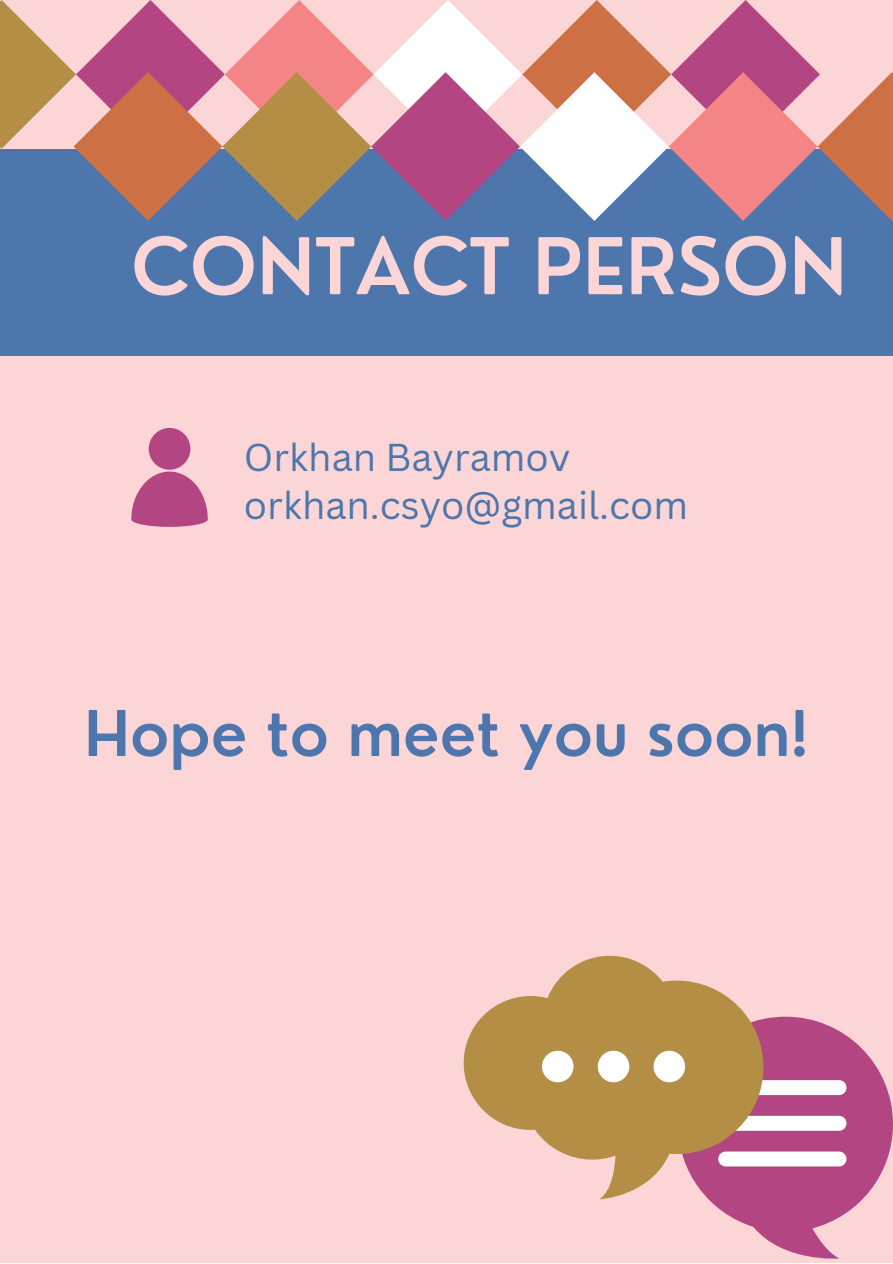
<style>
.page{position:relative;width:893px;height:1264px;background:#fff}
.page>*{position:absolute;margin:0;border:0;box-sizing:border-box;transform-origin:0 0}
.t1{font:600 76.05px "Nourd";color:#fcd6d6}
.t2{font:600 61.35px "Nourd";color:#4d76ad}
.t3{font:37.8px/48.2px "Canva Sans";color:#4d76ad}
</style>
<div class="page">
<div style="left:0;top:0;width:892px;height:1262px;background:#fcd6d6"></div>
<div style="left:0;top:149px;width:892px;height:207px;background:#4d76ad"></div>
<svg style="left:131px;top:428px;width:77px;height:99px"></svg>
<svg style="left:0;top:0;width:74px;height:149px;fill:#b48e45"></svg>
<svg style="left:74px;top:0;width:744px;height:221px"></svg>
<svg style="left:817px;top:72px;width:75px;height:149px"></svg>
<svg style="left:708px;top:1016px;width:184px;height:243px;fill:#b44583"></svg>
<div style="left:718px;top:1080px;width:128px;height:15px;background:#fff;border-radius:7px"></div>
<div style="left:718px;top:1115px;width:128px;height:15px;background:#fff;border-radius:7px"></div>
<div style="left:718px;top:1151px;width:128px;height:15px;background:#fff;border-radius:7px"></div>
<svg style="left:463px;top:955px;width:300px;height:244px;fill:#b48e45"></svg>
<div style="left:542px;top:1050px;width:31px;height:32px;background:#fff;border-radius:50%"></div>
<div style="left:597px;top:1050px;width:32px;height:32px;background:#fff;border-radius:50%"></div>
<div style="left:653px;top:1050px;width:32px;height:32px;background:#fff;border-radius:50%"></div>
<h1 class="t1" style="left:131px;top:218px;width:717px">CONTACT PERSON</h1>
<p class="t3" style="left:244px;top:432px;width:445px">Orkhan Bayramov orkhan.csyo@gmail.com</p>
<h2 class="t2" style="left:84px;top:694px;width:725px">Hope to meet you soon!</h2>
</div>
